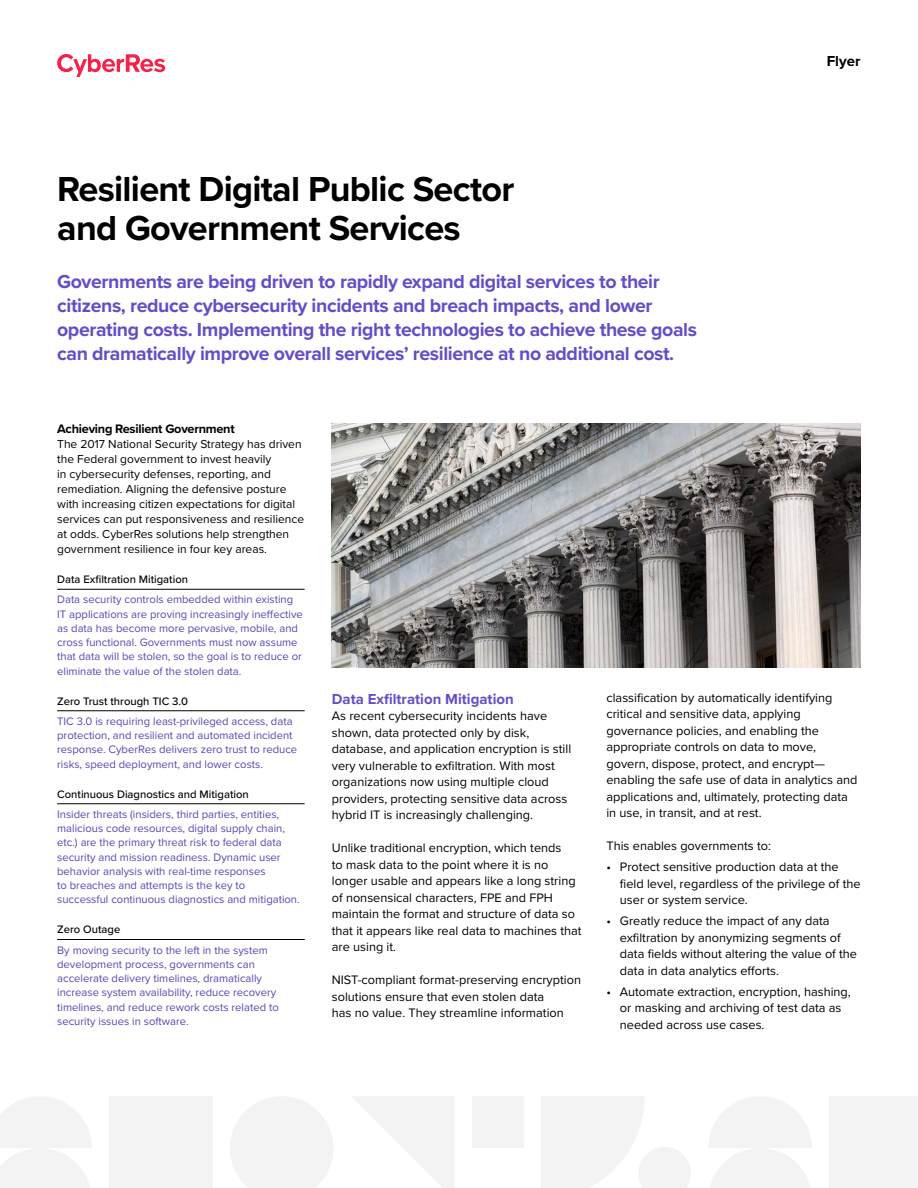
<style>
.page{position:relative;width:918px;height:1188px;background:#fff}
.page>*{position:absolute;margin:0;border:0;box-sizing:border-box;transform-origin:0 0}
.t1{font:700 36px/39px "Proxima Nova";letter-spacing:-.02em;color:#000}
.Intro{font:700 19.5px/24px "Proxima Nova";letter-spacing:-.02em;color:#664dc7}
.Header_1{font:700 15px "Proxima Nova";color:#664dc7}
.t2{font:700 15px "Proxima Nova";color:#000}
.Body{font:12.75px/16.5px "Proxima Nova";color:#000}
.Sidebar_Header{font:700 12.75px "Proxima Nova";letter-spacing:-.02em;color:#000}
.Sidebar_Body{font:12px/15px "Proxima Nova";color:#000}
.Sidebar_Bullet{font:11.25px/14.2px "Proxima Nova";color:#5c45b3}
.Sidebar_Subhead{font:500 11.25px "Proxima Nova";color:#000}
</style>
<div class="page">
<svg style="left:57px;top:54px;width:108px;height:23px"></svg>
<div style="left:829px;top:1096px;width:89px;height:92px;background:#f3f3f3"></div>
<div style="left:109px;top:1096px;width:104px;height:92px;background:#f3f3f3"></div>
<div style="left:472px;top:1096px;width:52px;height:52px;background:#f3f3f3"></div>
<svg style="left:353px;top:1097px;width:101px;height:91px"></svg>
<svg style="left:230px;top:1097px;width:103px;height:91px"></svg>
<svg style="left:541px;top:1097px;width:150px;height:91px"></svg>
<svg style="left:0;top:1097px;width:91px;height:91px"></svg>
<svg style="left:709px;top:1097px;width:103px;height:91px"></svg>
<img style="left:332px;top:423px;width:529px;height:245px">
<hr style="left:57px;top:589px;width:248px;height:1px;background:#000">
<hr style="left:57px;top:711px;width:248px;height:1px;background:#000">
<hr style="left:57px;top:804px;width:248px;height:1px;background:#000">
<hr style="left:57px;top:939px;width:248px;height:1px;background:#000">
<p class="t1" style="left:57px;top:169px;width:459px">Resilient Digital Public Sector and Government Services</p>
<p class="Intro" style="left:57px;top:269px;width:641px">Governments are being driven to rapidly expand digital services to their citizens, reduce cybersecurity incidents and breach impacts, and lower operating costs. Implementing the right technologies to achieve these goals can dramatically improve overall services’ resilience at no additional cost.</p>
<p class="t2" style="left:827px;top:50px;width:35px">Flyer</p>
<p class="Sidebar_Header" style="left:57px;top:419px;width:179px">Achieving Resilient Government</p>
<p class="Sidebar_Body" style="left:57px;top:436px;width:248px">The 2017 National Security Strategy has driven the Federal government to invest heavily<br>in cybersecurity defenses, reporting, and remediation. Aligning the defensive posture with increasing citizen expectations for digital services can put responsiveness and resilience at odds. CyberRes solutions help strengthen government resilience in four key areas.</p>
<p class="Sidebar_Subhead" style="left:57px;top:571px;width:132px">Data Exfiltration Mitigation</p>
<p class="Sidebar_Bullet" style="left:57px;top:592px;width:247px">Data security controls embedded within existing IT applications are proving increasingly ineffective as data has become more pervasive, mobile, and cross functional. Governments must now assume that data will be stolen, so the goal is to reduce or eliminate the value of the stolen data.</p>
<p class="Sidebar_Subhead" style="left:57px;top:692px;width:132px">Zero Trust through TIC 3.0</p>
<p class="Sidebar_Bullet" style="left:57px;top:713px;width:242px">TIC 3.0 is requiring least-privileged access, data protection, and resilient and automated incident response. CyberRes delivers zero trust to reduce risks, speed deployment, and lower costs.</p>
<p class="Sidebar_Subhead" style="left:57px;top:785px;width:193px">Continuous Diagnostics and Mitigation</p>
<p class="Sidebar_Bullet" style="left:57px;top:806px;width:244px">Insider threats (insiders, third parties, entities, malicious code resources, digital supply chain, etc.) are the primary threat risk to federal data security and mission readiness. Dynamic user behavior analysis with real-time responses<br>to breaches and attempts is the key to<br>successful continuous diagnostics and mitigation.</p>
<p class="Sidebar_Subhead" style="left:57px;top:921px;width:65px">Zero Outage</p>
<p class="Sidebar_Bullet" style="left:57px;top:942px;width:223px">By moving security to the left in the system development process, governments can accelerate delivery timelines, dramatically increase system availability, reduce recovery timelines, and reduce rework costs related to security issues in software.</p>
<p class="Header_1" style="left:332px;top:687px;width:183px">Data Exfiltration Mitigation</p>
<p class="Body" style="left:332px;top:707px;width:241px">As recent cybersecurity incidents have shown, data protected only by disk, database, and application encryption is still very vulnerable to exfiltration. With most organizations now using multiple cloud providers, protecting sensitive data across hybrid IT is increasingly challenging.</p>
<p class="Body" style="left:332px;top:839px;width:251px">Unlike traditional encryption, which tends<br>to mask data to the point where it is no longer usable and appears like a long string of nonsensical characters, FPE and FPH maintain the format and structure of data so that it appears like real data to machines that are using it.</p>
<p class="Body" style="left:332px;top:971px;width:251px">NIST-compliant format-preserving encryption solutions ensure that even stolen data<br>has no value. They streamline information</p>
<p class="Body" style="left:606px;top:689px;width:253px">classification by automatically identifying critical and sensitive data, applying governance policies, and enabling the appropriate controls on data to move, govern, dispose, protect, and encrypt— enabling the safe use of data in analytics and applications and, ultimately, protecting data in use, in transit, and at rest.</p>
<p class="Body" style="left:606px;top:837px;width:166px">This enables governments to:</p>
<p class="Body" style="left:620px;top:858px;width:242px;text-indent:-14px">• Protect sensitive production data at the field level, regardless of the privilege of the user or system service.</p>
<p class="Body" style="left:620px;top:912px;width:239px;text-indent:-14px">• Greatly reduce the impact of any data exfiltration by anonymizing segments of data fields without altering the value of the data in data analytics efforts.</p>
<p class="Body" style="left:620px;top:983px;width:232px;text-indent:-14px">• Automate extraction, encryption, hashing, or masking and archiving of test data as needed across use cases.</p>
</div>
